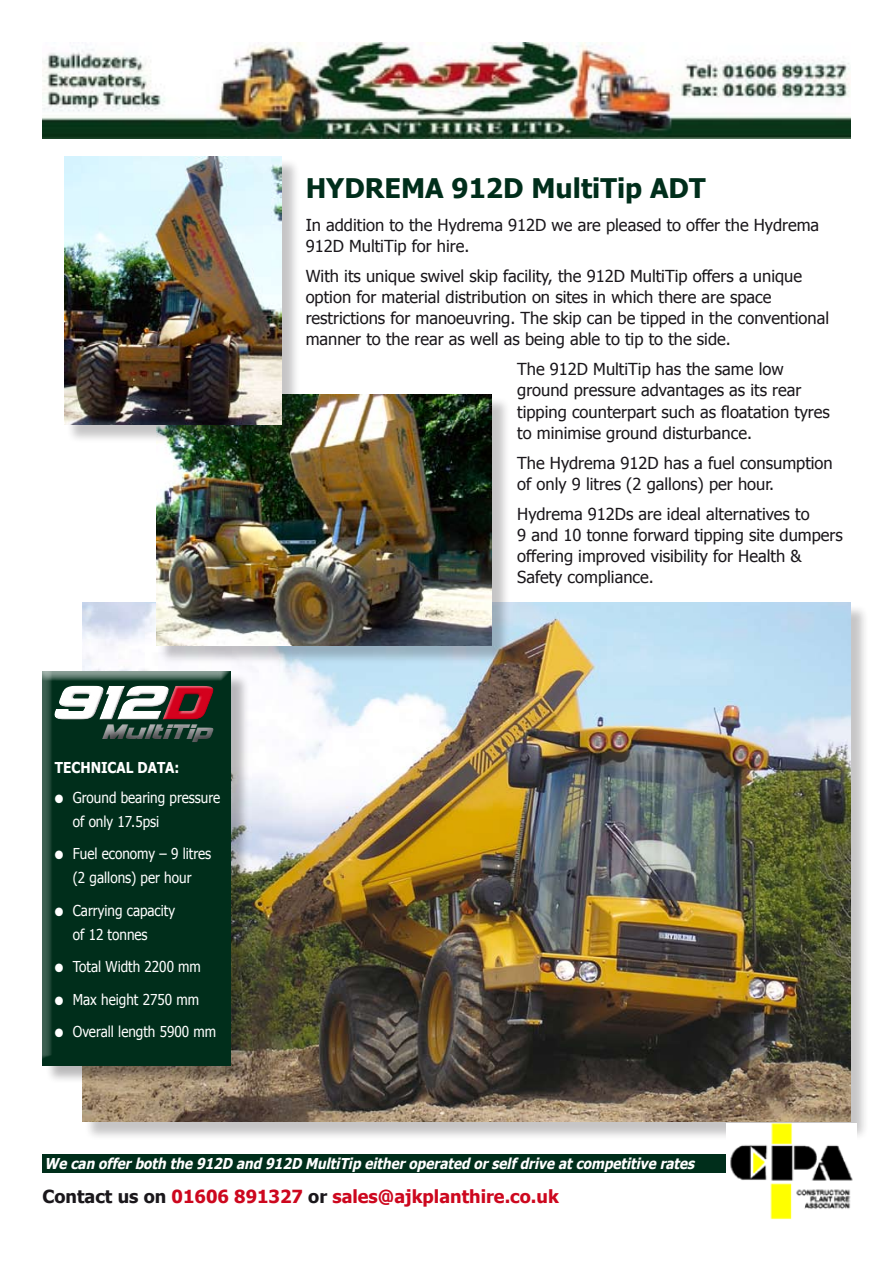
<style>
.page{position:relative;width:893px;height:1263px;background:#fff}
.page>*{position:absolute;margin:0;border:0;box-sizing:border-box;transform-origin:0 0}
.t1{font:italic 29.4px "Vipnagorgialla";color:#87888a}
.t2{font:700 27px "Tahoma";color:#002e1b}
.t3{font:700 18px "Tahoma";color:#cd071e}
.t4{font:16.5px/21px "Tahoma";color:#1a171b}
.t5{font:15px/24px "Tahoma";color:#fff;scale:.9 1}
.t6{font:italic 700 15px "Tahoma";color:#fff;scale:.9 1}
.t7{font:700 15px "Tahoma";color:#fff;scale:.9 1}
.s1{color:#1a171b}
</style>
<div class="page">
<div style="left:85px;top:605px;width:784px;height:535px;background:#1a171b;opacity:.25"></div>
<img style="left:82px;top:602px;width:769px;height:519px">
<img style="left:42px;top:42px;width:809px;height:96px">
<div style="left:43px;top:1154px;width:807px;height:18px;background:#002e1b"></div>
<img style="left:727px;top:1123px;width:130px;height:97px">
<div style="left:158px;top:397px;width:352px;height:267px;background:#1a171b;opacity:.25"></div>
<img style="left:156px;top:394px;width:336px;height:252px">
<div style="left:45px;top:673px;width:205px;height:411px;background:#1a171b;opacity:.3"></div>
<div style="left:42px;top:671px;width:192px;height:396px;background:#fff;opacity:.75"></div>
<div style="left:96px;top:717px;width:126px;height:25px;background:#002e1b"></div>
<div style="left:96px;top:721px;width:128px;height:32px;background:#1a171b;opacity:.75"></div>
<div style="left:54px;top:686px;width:160px;height:34px;background:#1a171b;opacity:.75"></div>
<div style="left:66px;top:158px;width:234px;height:285px;background:#1a171b;opacity:.25"></div>
<img style="left:64px;top:156px;width:217px;height:269px">
<h1 class="t1" style="left:101px;top:718px;width:122px">MultiTip</h1>
<p class="t7" style="left:55px;top:757px;width:140px">TECHNICAL DATA:</p>
<p class="t5" style="left:73px;top:784px;width:165px;text-indent:-18px">● Ground bearing pressure of only 17.5psi</p>
<p class="t5" style="left:55px;top:841px;width:175px;text-align:center">● Fuel economy – 9 litres (2 gallons) per hour</p>
<p class="t5" style="left:73px;top:897px;width:115px;text-indent:-18px">● Carrying capacity of 12 tonnes</p>
<p class="t5" style="left:55px;top:954px;width:164px">● Total Width 2200 mm</p>
<p class="t5" style="left:55px;top:986px;width:162px">● Max height 2750 mm</p>
<p class="t5" style="left:55px;top:1019px;width:181px">● Overall length 5900 mm</p>
<h2 class="t2" style="left:306px;top:170px;width:401px">HYDREMA 912D MultiTip ADT</h2>
<p class="t4" style="left:306px;top:214px;width:515px">In addition to the Hydrema 912D we are pleased to offer the Hydrema<br>912D MultiTip for hire.</p>
<p class="t4" style="left:306px;top:265px;width:525px">With its unique swivel skip facility, the 912D MultiTip offers a unique option for material distribution on sites in which there are space restrictions for manoeuvring. The skip can be tipped in the conventional manner to the rear as well as being able to tip to the side.</p>
<p class="t4" style="left:517px;top:358px;width:314px">The 912D MultiTip has the same low ground pressure advantages as its rear tipping counterpart such as floatation tyres to minimise ground disturbance.</p>
<p class="t4" style="left:517px;top:451px;width:317px">The Hydrema 912D has a fuel consumption of only 9 litres (2 gallons) per hour.</p>
<p class="t4" style="left:517px;top:502px;width:327px">Hydrema 912Ds are ideal alternatives to<br>9 and 10 tonne forward tipping site dumpers offering improved visibility for Health &amp; Safety compliance.</p>
<p class="t6" style="left:45px;top:1153px;width:728px">We can offerboth the 912D and 912D MultiTip eitheroperated orselfdrive atcompetitive rates</p>
<p class="t3" style="left:43px;top:1183px;width:518px"><span class="s1">Contact us on</span> 01606 891327 <span class="s1">or</span> sales@ajkplanthire.co.uk</p>
</div>
